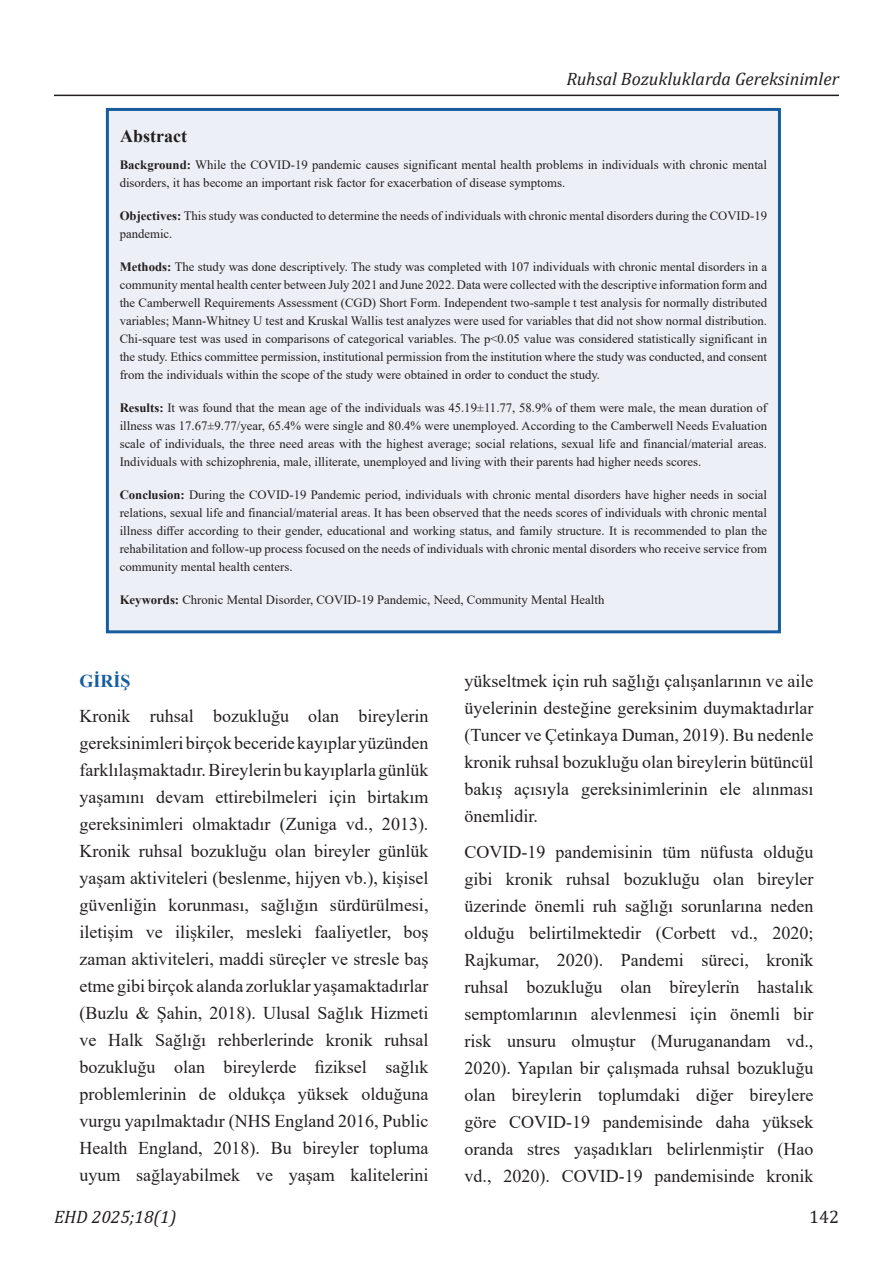
<style>
.page{position:relative;width:893px;height:1263px;background:#fff}
.page>*{position:absolute;margin:0;border:0;box-sizing:border-box;transform-origin:0 0}
.metin_gövde{font:18px/27px "Times New Roman";color:#231f20;text-align:justify}
.t1{font:italic 18px "Cambria";color:#231f20}
.t2{font:700 18px "Times New Roman";color:#231f20}
.metin_gövde_başlık_1{font:700 18px "Times New Roman";color:#175d9e}
.t3{font:18px "Cambria";color:#231f20}
.t4{font:12.75px/18px "Times New Roman";color:#231f20;text-align:justify}
.s1{font-weight:700}
</style>
<div class="page">
<div style="left:106px;top:108px;width:675px;height:525px;background:#eceff6;border:3px solid #175d9e"></div>
<hr style="left:54px;top:95px;width:785px;height:1px;background:#231f20">
<h1 class="t1" style="left:566px;top:66px;width:274px">Ruhsal Bozukluklarda Gereksinimler</h1>
<p class="t2" style="left:120px;top:123px;width:68px">Abstract</p>
<p class="t4" style="left:120px;top:156px;width:649px"><span class="s1">Background:</span> While the COVID-19 pandemic causes significant mental health problems in individuals with chronic mental disorders, it has become an important risk factor for exacerbation of disease symptoms.</p>
<p class="t4" style="left:120px;top:207px;width:649px"><span class="s1">Objectives:</span> This study was conducted to determine the needs of individuals with chronic mental disorders during the COVID-19 pandemic.</p>
<p class="t4" style="left:120px;top:257px;width:649px"><span class="s1">Methods:</span> The study was done descriptively. The study was completed with 107 individuals with chronic mental disorders in a community mental health center between July 2021 and June 2022. Data were collected with the descriptive information form and the Camberwell Requirements Assessment (CGD) Short Form. Independent two-sample t test analysis for normally distributed variables; Mann-Whitney U test and Kruskal Wallis test analyzes were used for variables that did not show normal distribution.<br>Chi-square test was used in comparisons of categorical variables. The p&lt;0.05 value was considered statistically significant in the study. Ethics committee permission, institutional permission from the institution where the study was conducted, and consent from the individuals within the scope of the study were obtained in order to conduct the study.</p>
<p class="t4" style="left:120px;top:398px;width:649px"><span class="s1">Results:</span> It was found that the mean age of the individuals was 45.19±11.77, 58.9% of them were male, the mean duration of illness was 17.67±9.77/year, 65.4% were single and 80.4% were unemployed. According to the Camberwell Needs Evaluation scale of individuals, the three need areas with the highest average; social relations, sexual life and financial/material areas.<br>Individuals with schizophrenia, male, illiterate, unemployed and living with their parents had higher needs scores.</p>
<p class="t4" style="left:120px;top:485px;width:649px"><span class="s1">Conclusion:</span> During the COVID-19 Pandemic period, individuals with chronic mental disorders have higher needs in social relations, sexual life and financial/material areas. It has been observed that the needs scores of individuals with chronic mental illness differ according to their gender, educational and working status, and family structure. It is recommended to plan the rehabilitation and follow-up process focused on the needs of individuals with chronic mental disorders who receive service from community mental health centers.</p>
<p class="t4" style="left:120px;top:590px;width:486px"><span class="s1">Keywords:</span> Chronic Mental Disorder, COVID-19 Pandemic, Need, Community Mental Health</p>
<p class="metin_gövde_başlık_1" style="left:80px;top:668px;width:53px">GİRİŞ</p>
<p class="metin_gövde" style="left:80px;top:702px;width:350px">Kronik ruhsal bozukluğu olan bireylerin gereksinimleri birçok beceride kayıplar yüzünden farklılaşmaktadır. Bireylerin bu kayıplarla günlük yaşamını devam ettirebilmeleri için birtakım gereksinimleri olmaktadır (Zuniga vd., 2013).<br>Kronik ruhsal bozukluğu olan bireyler günlük yaşam aktiviteleri (beslenme, hijyen vb.), kişisel güvenliğin korunması, sağlığın sürdürülmesi, iletişim ve ilişkiler, mesleki faaliyetler, boş zaman aktiviteleri, maddi süreçler ve stresle baş etme gibi birçok alanda zorluklar yaşamaktadırlar (Buzlu &amp; Şahin, 2018). Ulusal Sağlık Hizmeti ve Halk Sağlığı rehberlerinde kronik ruhsal bozukluğu olan bireylerde fiziksel sağlık problemlerinin de oldukça yüksek olduğuna vurgu yapılmaktadır (NHS England 2016, Public Health England, 2018). Bu bireyler topluma uyum sağlayabilmek ve yaşam kalitelerini</p>
<p class="metin_gövde" style="left:464px;top:667px;width:350px">yükseltmek için ruh sağlığı çalışanlarının ve aile üyelerinin desteğine gereksinim duymaktadırlar (Tuncer ve Çetinkaya Duman, 2019). Bu nedenle kronik ruhsal bozukluğu olan bireylerin bütüncül bakış açısıyla gereksinimlerinin ele alınması önemlidir.</p>
<p class="metin_gövde" style="left:464px;top:837px;width:351px">COVID-19 pandemisinin tüm nüfusta olduğu gibi kronik ruhsal bozukluğu olan bireyler üzerinde önemli ruh sağlığı sorunlarına neden olduğu belirtilmektedir (Corbett vd., 2020; Rajkumar, 2020). Pandemi süreci, kroni̇k ruhsal bozukluğu olan bi̇reyleri̇n hastalık semptomlarının alevlenmesi için önemli bir risk unsuru olmuştur (Muruganandam vd., 2020). Yapılan bir çalışmada ruhsal bozukluğu olan bireylerin toplumdaki diğer bireylere göre COVID-19 pandemisinde daha yüksek oranda stres yaşadıkları belirlenmiştir (Hao vd., 2020). COVID-19 pandemisinde kronik</p>
<h1 class="t1" style="left:54px;top:1204px;width:124px">EHD 2025;18(1)</h1>
<h1 class="t3" style="left:809px;top:1206px;width:31px">142</h1>
</div>
